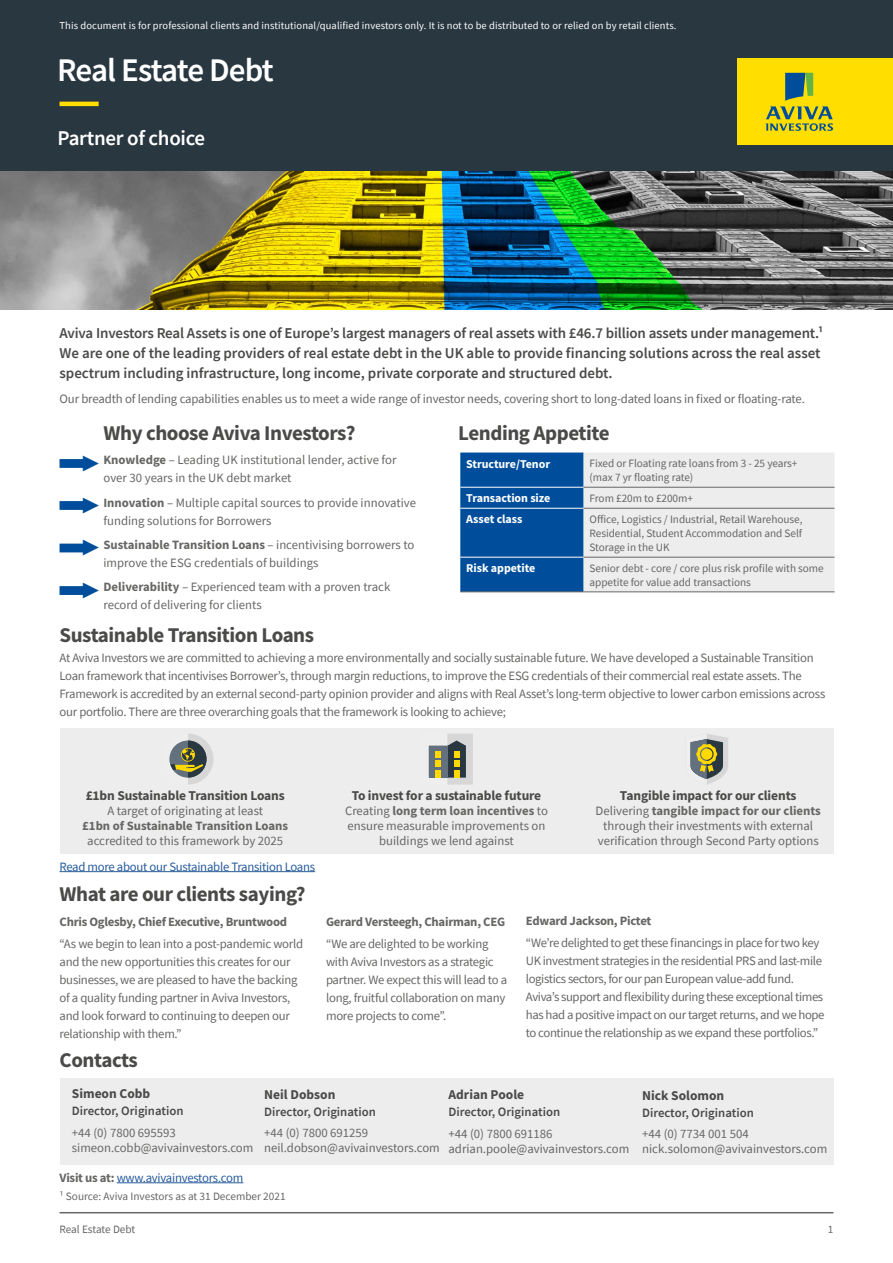
<style>
.page{position:relative;width:893px;height:1263px;background:#fff}
.page>*{position:absolute;margin:0;border:0;box-sizing:border-box;transform-origin:0 0}
.t1{font:600 33px "Source Sans Pro";letter-spacing:-.035em;color:#fff}
.t2{font:italic 26.55px/42.3px "Noto Serif";color:#004e9b;text-align:justify}
.t3{font:700 21px "Source Sans Pro";letter-spacing:-.02em;color:#4a4a49}
.t4{font:600 21px "Source Sans Pro";letter-spacing:-.015em;color:#fff}
.t5{font:600 15px/20.2px "Source Sans Pro";letter-spacing:-.01em;color:#4a4a49}
.t6{font:700 13.5px "Source Sans Pro";letter-spacing:-.01em;color:#4a4a49}
.t7{font:12.75px/18px "Source Sans Pro";letter-spacing:-.02em;color:#666665}
.t8{font:12.75px/15px "Source Sans Pro";color:#666665}
.t9{font:700 12.75px "Source Sans Pro";letter-spacing:-.02em;color:#666665}
.t10{font:600 12.75px "Source Sans Pro";color:#4a4a49}
.t11{font:12.75px "Source Sans Pro";letter-spacing:-.02em;color:#275b9b}
.t12{font:700 12.75px "Source Sans Pro";color:#666665}
.t13{font:700 12px "Source Sans Pro";letter-spacing:-.005em;color:#fff}
.t14{font:11.25px/14.2px "Source Sans Pro";letter-spacing:-.005em;color:#666665}
.t15{font:10.5px "Source Sans Pro";letter-spacing:.01em;color:#fff}
.s1{font-weight:700}
.s2{font-weight:700;color:#666665}
</style>
<div class="page">
<hr style="left:60px;top:1212px;width:773px;height:1px;background:#666665">
<img style="left:0;top:171px;width:893px;height:138px">
<div style="left:0;top:0;width:893px;height:171px;background:#293741"></div>
<div style="left:738px;top:59px;width:155px;height:86px;background:#ffde00"></div>
<svg style="left:766px;top:73px;width:67px;height:58px"></svg>
<hr style="left:60px;top:102px;width:39px;height:4px;background:#ffde00">
<svg style="left:460px;top:452px;width:374px;height:140px;background:#9eb8d1"></svg>
<hr style="left:460px;top:592px;width:124px;height:1px;background:#666665">
<hr style="left:460px;top:487px;width:124px;height:1px;background:#fff">
<hr style="left:460px;top:508px;width:124px;height:1px;background:#fff">
<hr style="left:460px;top:557px;width:124px;height:1px;background:#fff">
<hr style="left:584px;top:487px;width:250px;height:1px;background:#666665">
<hr style="left:584px;top:508px;width:250px;height:1px;background:#666665">
<hr style="left:584px;top:557px;width:250px;height:1px;background:#666665">
<hr style="left:584px;top:592px;width:250px;height:1px;background:#666665">
<div style="left:60px;top:1078px;width:773px;height:86px;background:#ededed"></div>
<div style="left:60px;top:728px;width:773px;height:126px;background:#ededed"></div>
<hr style="left:117px;top:1182px;width:126px;height:1px;background:#275b9b">
<hr style="left:60px;top:871px;width:255px;height:1px;background:#275b9b">
<div style="left:60px;top:459px;width:28px;height:9px;background:#004e9b"></div>
<div style="left:60px;top:501px;width:28px;height:9px;background:#004e9b"></div>
<div style="left:60px;top:544px;width:28px;height:8px;background:#004e9b"></div>
<div style="left:60px;top:586px;width:28px;height:9px;background:#004e9b"></div>
<svg style="left:169px;top:734px;width:44px;height:50px"></svg>
<svg style="left:690px;top:734px;width:38px;height:50px"></svg>
<svg style="left:428px;top:734px;width:45px;height:50px"></svg>
<div style="left:435px;top:770px;width:6px;height:8px;background:#ffd900"></div>
<div style="left:454px;top:770px;width:5px;height:8px;background:#ffd900"></div>
<p class="t15" style="left:60px;top:19px;width:618px">This document is for professional clients and institutional/qualified investors only. It is not to be distributed to or relied on by retail clients.</p>
<h1 class="t1" style="left:57px;top:48px;width:218px">Real Estate Debt</h1>
<h3 class="t4" style="left:58px;top:124px;width:149px">Partner of choice</h3>
<p class="t5" style="left:60px;top:322px;width:765px">Aviva Investors Real Assets is one of Europe’s largest managers of real assets with £46.7 billion assets under management.¹<br>We are one of the leading providers of real estate debt in the UK able to provide financing solutions across the real asset spectrum including infrastructure, long income, private corporate and structured debt.</p>
<p class="t7" style="left:60px;top:389px;width:747px">Our breadth of lending capabilities enables us to meet a wide range of investor needs, covering short to long-dated loans in fixed or floating-rate.</p>
<h3 class="t3" style="left:103px;top:419px;width:253px">Why choose Aviva Investors?</h3>
<p class="t8" style="left:103px;top:451px;width:294px;line-height:18px"><span class="s1">Knowledge</span> – Leading UK institutional lender, active for over 30 years in the UK debt market</p>
<p class="t8" style="left:103px;top:493px;width:314px;line-height:18px"><span class="s1">Innovation</span> – Multiple capital sources to provide innovative funding solutions for Borrowers</p>
<p class="t8" style="left:103px;top:536px;width:312px;line-height:18px"><span class="s1">Sustainable Transition Loans</span> – incentivising borrowers to improve the ESG credentials of buildings</p>
<p class="t8" style="left:103px;top:578px;width:288px;line-height:18px"><span class="s1">Deliverability</span> – Experienced team with a proven track record of delivering for clients</p>
<h2 class="t2" style="left:78px;top:439px;width:28px">► ► ► ►</h2>
<h3 class="t3" style="left:458px;top:419px;width:153px">Lending Appetite</h3>
<p class="t13" style="left:466px;top:455px;width:85px">Structure/Tenor</p>
<p class="t14" style="left:590px;top:456px;width:209px">Fixed or Floating rate loans from 3 - 25 years+ (max 7 yr floating rate)</p>
<p class="t13" style="left:466px;top:490px;width:86px">Transaction size</p>
<p class="t14" style="left:590px;top:491px;width:105px">From £20m to £200m+</p>
<p class="t13" style="left:466px;top:511px;width:58px">Asset class</p>
<p class="t14" style="left:590px;top:512px;width:214px;text-align:justify">Office, Logistics / Industrial, Retail Warehouse, Residential, Student Accommodation and Self Storage in the UK</p>
<p class="t13" style="left:466px;top:560px;width:70px">Risk appetite</p>
<p class="t14" style="left:590px;top:561px;width:236px">Senior debt - core / core plus risk profile with some appetite for value add transactions</p>
<h3 class="t3" style="left:60px;top:621px;width:256px">Sustainable Transition Loans</h3>
<p class="t7" style="left:60px;top:649px;width:767px">At Aviva Investors we are committed to achieving a more environmentally and socially sustainable future. We have developed a Sustainable Transition Loan framework that incentivises Borrower’s, through margin reductions, to improve the ESG credentials of their commercial real estate assets. The Framework is accredited by an external second-party opinion provider and aligns with Real Asset’s long-term objective to lower carbon emissions across our portfolio. There are three overarching goals that the framework is looking to achieve;</p>
<p class="t6" style="left:86px;top:787px;width:201px">£1bn Sustainable Transition Loans</p>
<p class="t8" style="left:107px;top:804px;width:157px">A target of originating at least</p>
<p class="t12" style="left:82px;top:818px;width:208px">£1bn of Sustainable Transition Loans</p>
<p class="t8" style="left:87px;top:834px;width:197px">accredited to this framework by 2025</p>
<p class="t11" style="left:60px;top:858px;width:257px">Read more about our Sustainable Transition Loans</p>
<h3 class="t3" style="left:60px;top:880px;width:248px">What are our clients saying?</h3>
<p class="t9" style="left:60px;top:913px;width:229px">Chris Oglesby, Chief Executive, Bruntwood</p>
<p class="t7" style="left:60px;top:935px;width:245px">“As we begin to lean into a post-pandemic world and the new opportunities this creates for our businesses, we are pleased to have the backing of a quality funding partner in Aviva Investors, and look forward to continuing to deepen our relationship with them.”</p>
<h3 class="t3" style="left:60px;top:1046px;width:80px">Contacts</h3>
<p class="t6" style="left:352px;top:787px;width:191px">To invest for a sustainable future</p>
<p class="t8" style="left:345px;top:804px;width:204px;text-align:center">Creating <span class="s1">long term loan incentives</span> to ensure measurable improvements on buildings we lend against</p>
<p class="t6" style="left:620px;top:787px;width:178px">Tangible impact for our clients</p>
<p class="t8" style="left:596px;top:804px;width:227px;text-align:center">Delivering <span class="s1">tangible impact for our clients </span>through their investments with external verification through Second Party options</p>
<p class="t9" style="left:326px;top:913px;width:181px">Gerard Versteegh, Chairman, CEG</p>
<p class="t7" style="left:326px;top:935px;width:183px">“We are delighted to be working with Aviva Investors as a strategic partner. We expect this will lead to a long, fruitful collaboration on many more projects to come”.</p>
<p class="t9" style="left:526px;top:912px;width:127px">Edward Jackson, Pictet</p>
<p class="t7" style="left:526px;top:933px;width:300px">“We’re delighted to get these financings in place for two key UK investment strategies in the residential PRS and last-mile logistics sectors, for our pan European value-add fund.<br>Aviva’s support and flexibility during these exceptional times has had a positive impact on our target returns, and we hope to continue the relationship as we expand these portfolios.”</p>
<p class="t6" style="left:72px;top:1084px;width:80px">Simeon Cobb</p>
<p class="t10" style="left:72px;top:1103px;width:113px">Director, Origination</p>
<p class="t8" style="left:72px;top:1125px;width:183px">+44 (0) 7800 695593 simeon.cobb@avivainvestors.com</p>
<p class="t11" style="left:60px;top:1169px;width:185px"><span class="s2">Visit us at:</span> www.avivainvestors.com</p>
<p class="t6" style="left:264px;top:1085px;width:73px">Neil Dobson</p>
<p class="t10" style="left:264px;top:1103px;width:113px">Director, Origination</p>
<p class="t8" style="left:264px;top:1125px;width:177px">+44 (0) 7800 691259 neil.dobson@avivainvestors.com</p>
<p class="t14" style="left:60px;top:1189px;width:228px">¹ Source: Aviva Investors as at 31 December 2021</p>
<p class="t6" style="left:448px;top:1085px;width:77px">Adrian Poole</p>
<p class="t10" style="left:448px;top:1104px;width:113px">Director, Origination</p>
<p class="t8" style="left:448px;top:1126px;width:182px">+44 (0) 7800 691186 adrian.poole@avivainvestors.com</p>
<p class="t6" style="left:642px;top:1086px;width:84px">Nick Solomon</p>
<p class="t10" style="left:642px;top:1104px;width:113px">Director, Origination</p>
<p class="t8" style="left:642px;top:1126px;width:187px">+44 (0) 7734 001 504 nick.solomon@avivainvestors.com</p>
<p class="t14" style="left:60px;top:1222px;width:77px">Real Estate Debt</p>
<p class="t14" style="left:828px;top:1222px;width:7px">1</p>
</div>
